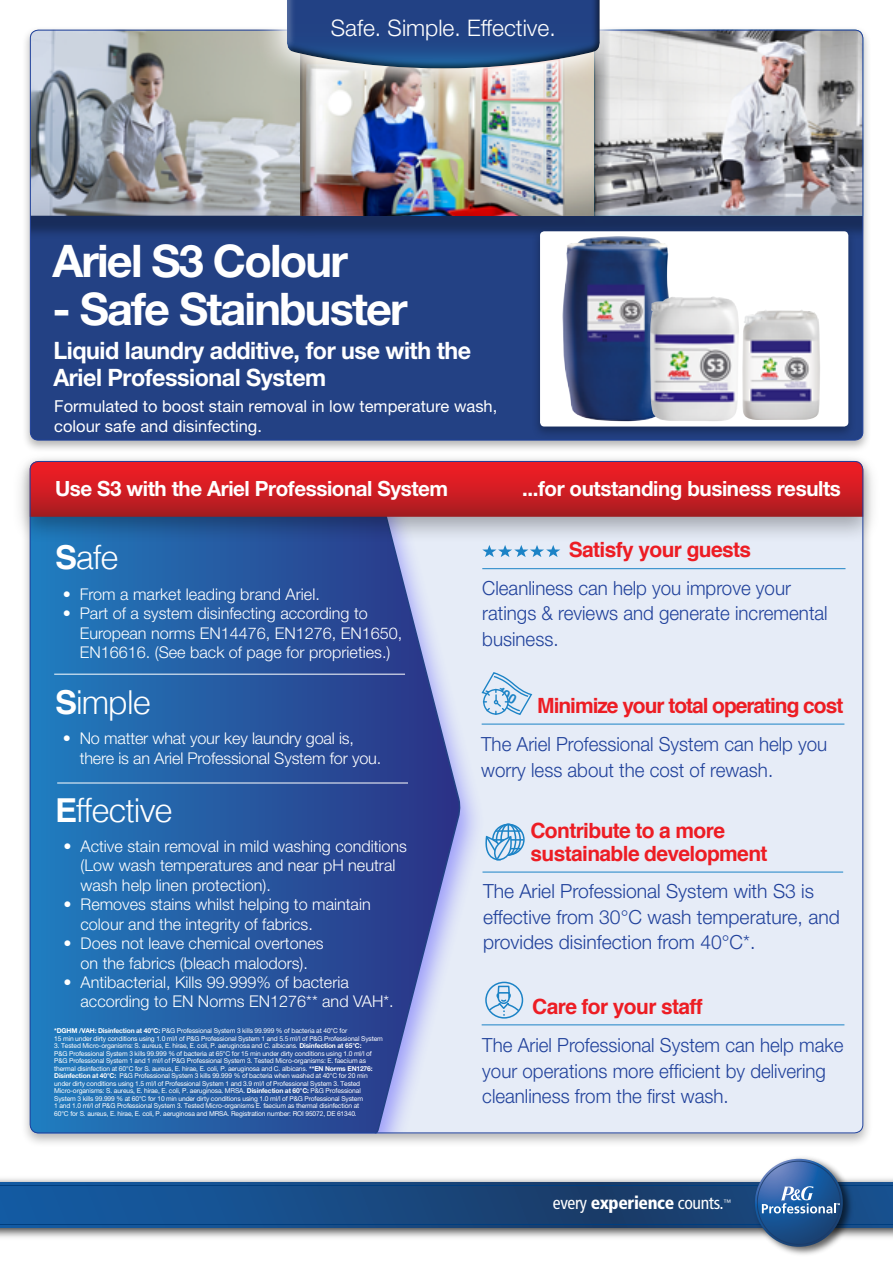
<style>
.page{position:relative;width:893px;height:1263px;background:#fff}
.page>*{position:absolute;margin:0;border:0;box-sizing:border-box;transform-origin:0 0}
.t1{font:700 45px "Helvetica Neue LT Pro";letter-spacing:-.04em;color:#fff}
.t2{font:300 33px "Helvetica";letter-spacing:-.04em;color:#fff}
.t3{font:700 24px/27px "Helvetica Neue LT Pro";letter-spacing:-.02em;color:#fff}
.t4{font:300 22.8px "Helvetica Neue LT Pro";color:#fff}
.t5{font:700 21px/22.5px "Helvetica";letter-spacing:-.03em;color:#ed1d24}
.t6{font:700 21px "Helvetica Neue LT Pro";letter-spacing:-.02em;color:#fff}
.t7{font:700 21px "Helvetica";letter-spacing:-.05em;color:#ed1d24}
.t8{font:300 19.5px/25.5px "Helvetica Neue LT Pro";color:#20419b;scale:.96 1}
.t9{font:300 19.5px/25.5px "Helvetica Neue LT Pro";color:#20419b}
.t10{font:condensed 17.85px "Frutiger LT Com";letter-spacing:-.02em;color:#fff}
.t11{font:16.5px/19.8px "Helvetica Neue LT Pro";color:#fff}
.t12{font:300 16.2px/19.5px "Helvetica Neue LT Pro";color:#fff}
.t13{font:condensed 7.8px "Frutiger CE";color:#fff}
.t14{font:6.75px/7.5px "Helvetica Neue LT Pro";letter-spacing:-.02em;color:#fff}
.s1{font-weight:700}
.s2{font-weight:900}
</style>
<div class="page">
<div style="left:22px;top:26px;width:849px;height:426px;background:#000;opacity:.3"></div>
<div style="left:30px;top:30px;width:833px;height:410px;background:#234184;border-radius:8px"></div>
<div style="left:30px;top:30px;width:833px;height:210px;background:#000;opacity:.31"></div>
<img style="left:30px;top:30px;width:564px;height:186px">
<svg style="left:610px;top:30px;width:253px;height:186px;background:#b3b2b6"></svg>
<svg style="left:301px;top:99px;width:15px;height:117px;background:#9f9592"></svg>
<svg style="left:594px;top:99px;width:16px;height:117px;background:#94979a"></svg>
<div style="left:20px;top:456px;width:852px;height:691px;background:#000;opacity:.3"></div>
<div style="left:30px;top:461px;width:833px;height:672px;background:#e6ecf7;border-radius:9px"></div>
<div style="left:30px;top:471px;width:456px;height:662px;background:#3b35ff;opacity:.44"></div>
<svg style="left:30px;top:544px;width:431px;height:589px;background:#3566aa"></svg>
<img style="left:255px;top:26px;width:375px;height:73px">
<div style="left:280px;top:0;width:330px;height:69px;background:#000;opacity:.75"></div>
<div style="left:11px;top:451px;width:870px;height:93px;background:#000;opacity:.3"></div>
<svg style="left:30px;top:461px;width:833px;height:56px;background:#cb1d25"></svg>
<div style="left:532px;top:228px;width:324px;height:211px;background:#000;opacity:.3"></div>
<div style="left:540px;top:231px;width:308px;height:195px;background:#fff;border-radius:4px"></div>
<hr style="left:54px;top:674px;width:351px;height:1px;background:#fff">
<hr style="left:57px;top:783px;width:351px;height:1px;background:#fff">
<svg style="left:0;top:1182px;width:893px;height:46px;background:#174a83"></svg>
<hr style="left:0;top:1185px;width:893px;height:1px;background:#003e7e">
<hr style="left:0;top:1224px;width:893px;height:1px;background:#003e7e">
<img style="left:751px;top:1157px;width:106px;height:98px">
<svg style="left:755px;top:1159px;width:88px;height:88px;background:#295895"></svg>
<svg style="left:762px;top:1185px;width:78px;height:28px;background:#517fb4"></svg>
<img style="left:562px;top:236px;width:107px;height:185px">
<img style="left:650px;top:296px;width:89px;height:125px">
<img style="left:742px;top:310px;width:78px;height:110px">
<hr style="left:482px;top:568px;width:363px;height:1px;background:#1c83c6">
<svg style="left:482px;top:545px;width:78px;height:12px"></svg>
<hr style="left:482px;top:724px;width:362px;height:1px;background:#1c83c6">
<hr style="left:482px;top:1024px;width:362px;height:1px;background:#1c83c6">
<svg style="left:486px;top:982px;width:36px;height:36px"></svg>
<div style="left:485px;top:982px;width:38px;height:36px;border:2px solid #1c83c6;border-radius:50%"></div>
<hr style="left:482px;top:872px;width:361px;height:1px;background:#1c83c6">
<div style="left:492px;top:824px;width:33px;height:32px;border:2px solid #1c83c6;border-radius:50%"></div>
<div style="left:496px;top:824px;width:25px;height:31px;border:2px solid #1c83c6;border-radius:50%"></div>
<div style="left:500px;top:824px;width:16px;height:31px;border:2px solid #1c83c6;border-radius:50%"></div>
<hr style="left:508px;top:824px;width:1px;height:31px;background:#1c83c6">
<hr style="left:493px;top:839px;width:31px;height:2px;background:#1c83c6">
<hr style="left:496px;top:830px;width:25px;height:2px;background:#1c83c6">
<svg style="left:483px;top:835px;width:38px;height:27px"></svg>
<svg style="left:480px;top:671px;width:53px;height:45px"></svg>
<h3 class="t4" style="left:331px;top:14px;width:226px">Safe. Simple. Effective.</h3>
<h1 class="t1" style="left:52px;top:233px;width:297px">Ariel S3 Colour</h1>
<h1 class="t1" style="left:52px;top:281px;width:357px">- Safe Stainbuster</h1>
<h3 class="t3" style="left:54px;top:336px;width:419px">Liquid laundry additive, for use with the<br>Ariel Professional System</h3>
<h3 class="t11" style="left:54px;top:396px;width:445px">Formulated to boost stain removal in low temperature wash, colour safe and disinfecting.</h3>
<h3 class="t6" style="left:55px;top:476px;width:395px">Use S3 with the Ariel Professional System</h3>
<h3 class="t6" style="left:522px;top:476px;width:320px">...for outstanding business results</h3>
<h2 class="t2" style="left:55px;top:530px;width:65px"><span class="s1">S</span>afe</h2>
<h3 class="t12" style="left:63px;top:584px;width:259px">• From a market leading brand Ariel.</h3>
<h3 class="t12" style="left:80px;top:603px;width:324px;text-indent:-17px">• Part of a system disinfecting according to<br>European norms EN14476, EN1276, EN1650,<br>EN16616. (See back of page for proprieties.)</h3>
<h2 class="t2" style="left:55px;top:674px;width:98px"><span class="s1">S</span>imple</h2>
<h3 class="t12" style="left:80px;top:728px;width:303px;text-indent:-17px">• No matter what your key laundry goal is, there is an Ariel Professional System for you.</h3>
<h2 class="t2" style="left:55px;top:782px;width:119px"><span class="s1">E</span>ffective</h2>
<h3 class="t12" style="left:81px;top:836px;width:328px;text-indent:-17px">• Active stain removal in mild washing conditions (Low wash temperatures and near pH neutral wash help linen protection).</h3>
<h3 class="t12" style="left:81px;top:894px;width:292px;text-indent:-17px">• Removes stains whilst helping to maintain colour and the integrity of fabrics.</h3>
<h3 class="t12" style="left:64px;top:933px;width:262px;text-align:center">• Does not leave chemical overtones on the fabrics (bleach malodors).</h3>
<h3 class="t12" style="left:81px;top:972px;width:315px;text-indent:-17px">• Antibacterial, Kills 99.999% of bacteria according to EN Norms EN1276** and VAH*.</h3>
<p class="t14" style="left:54px;top:1027px;width:330px"><span class="s1">*DGHM /VAH: Disinfection at 40°C:</span> P&amp;G Professional System 3 kills 99.999 % of bacteria at 40°C for<br>15 min under dirty conditions using 1.0 ml/l of P&amp;G Professional System 1 and 5.5 ml/l of P&amp;G Professional System</p>
<p class="t14" style="left:54px;top:1042px;width:320px">3. Tested Micro-organisms: S. aureus, E. hirae, E. coli, P. aeruginosa and C. albicans. <span class="s1">Disinfection at 65°C:<br></span>P&amp;G Professional System 3 kills 99.999 % of bacteria at 65°C for 15 min under dirty conditions using 1.0 ml/l of P&amp;G Professional System 1 and 1 ml/l of P&amp;G Professional System 3. Tested Micro-organisms: E. faecium as thermal disinfection at 60°C for S. aureus, E. hirae, E. coli, P. aeruginosa and C. albicans. <span class="s1">**EN Norms EN1276:<br>Disinfection at 40°C:</span> P&amp;G Professional System 3 kills 99.999 % of bacteria when washed at 40°C for 20 min under dirty conditions using 1.5 ml/l of Professional System 1 and 3.9 ml/l of Professional System 3. Tested Micro-organisms: S. aureus, E. hirae, E. coli, P. aeruginosa. MRSA. <span class="s1">Disinfection at 60°C:</span> P&amp;G Professional System 3 kills 99.999 % at 60°C for 10 min under dirty conditions using 1.0 ml/l of P&amp;G Professional System<br>1 and 1.0 ml/l of P&amp;G Professional System 3. Tested Micro-organisms E. faecium as thermal disinfection at 60°C for S. aureus, E. hirae, E. coli, P. aeruginosa and MRSA. Registration number: ROI 95072, DE 61340.</p>
<h3 class="t5" style="left:569px;top:539px;width:184px">Satisfy your guests</h3>
<h3 class="t8" style="left:482px;top:575px;width:361px">Cleanliness can help you improve your ratings &amp; reviews and generate incremental business.</h3>
<h3 class="t7" style="left:537px;top:688px;width:308px">Minimize your total operating cost</h3>
<h3 class="t8" style="left:481px;top:731px;width:362px">The Ariel Professional System can help you worry less about the cost of rewash.</h3>
<h3 class="t5" style="left:530px;top:820px;width:239px">Contribute to a more sustainable development</h3>
<h3 class="t9" style="left:483px;top:878px;width:358px">The Ariel Professional System with S3 is effective from 30°C wash temperature, and provides disinfection from 40°C*.</h3>
<h3 class="t5" style="left:532px;top:995px;width:172px">Care for your staff</h3>
<h3 class="t8" style="left:482px;top:1032px;width:378px">The Ariel Professional System can help make your operations more efficient by delivering cleanliness from the first wash.</h3>
<h3 class="t10" style="left:553px;top:1192px;width:172px">every <span class="s2">experience</span> counts.</h3>
<p class="t13" style="left:723px;top:1197px;width:9px">™</p>
</div>
